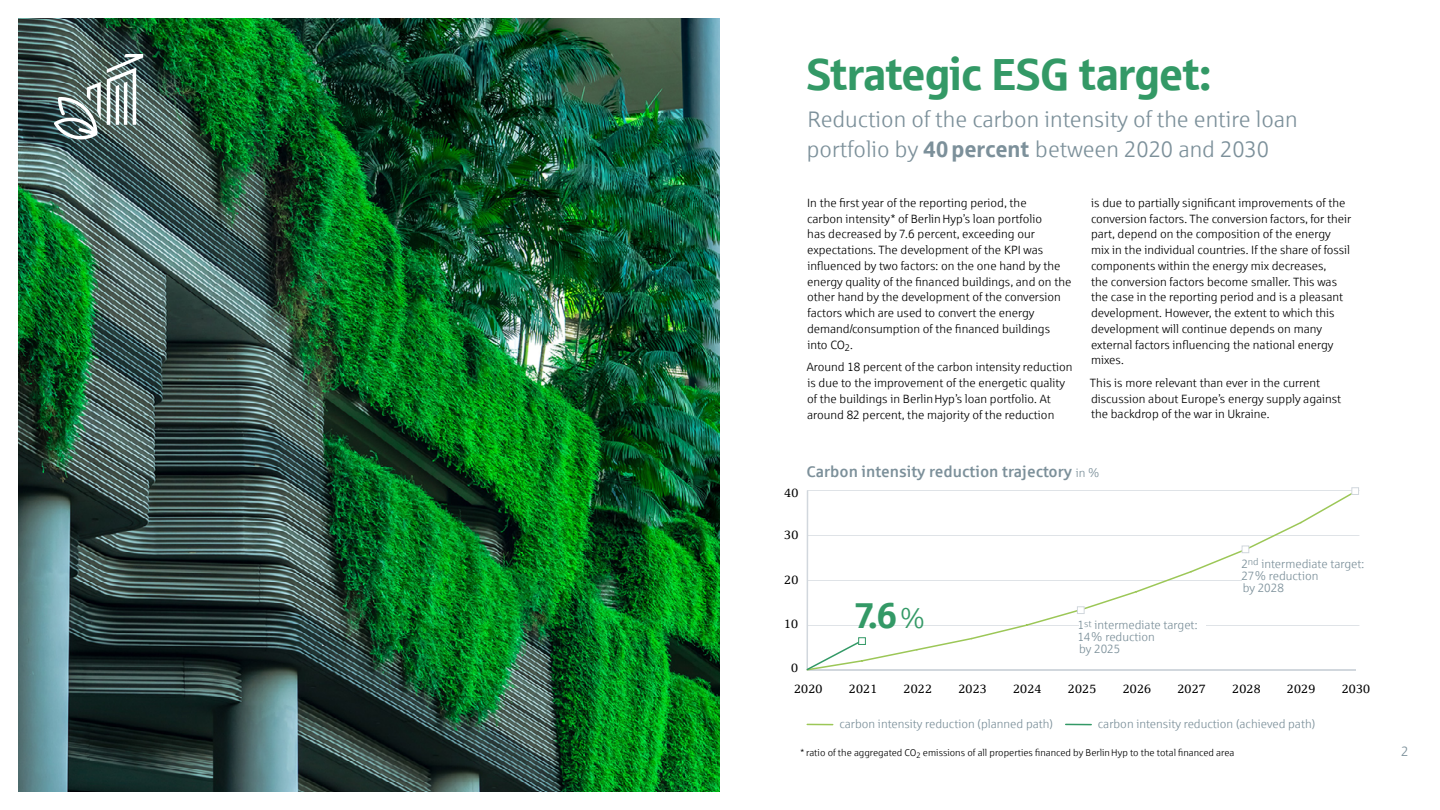
<style>
.page{position:relative;width:1440px;height:810px;background:#fff}
.page>*{position:absolute;margin:0;border:0;box-sizing:border-box;transform-origin:0 0}
.t1{font:45px "Sparkasse Head";color:#396}
.t2{font:36px "Sparkasse Head";color:#396}
.t3{font:22.5px/30px "Sparkasse Lt";color:#7c909a}
.t4{font:500 15.75px "Sparkasse";color:#7c909a}
.t5{font:13.5px "Sparkasse Lt";color:#7c909a}
.t6{font:12px/15.8px "Sparkasse Lt";color:#000}
.t7{font:12px/12px "Sparkasse Lt";color:#7c909a}
.t8{font:12px/21px "Sparkasse Serif";letter-spacing:.02em;color:#000}
.t9{font:9.75px "Sparkasse Lt";color:#000}
.s1{font-family:"Sparkasse Head"}
.s2{font-family:"Sparkasse Lt";font-weight:400;font-size:12px}
.s3{font-family:"Sparkasse Lt";font-size:27px}
</style>
<div class="page">
<img style="left:19px;top:19px;width:701px;height:772px">
<svg style="left:807px;top:724px;width:26px;height:1px"></svg>
<svg style="left:1066px;top:724px;width:25px;height:1px"></svg>
<hr style="left:807px;top:625px;width:552px;height:1px;background:#d1d7dd">
<hr style="left:807px;top:535px;width:552px;height:1px;background:#d1d7dd">
<svg style="left:806px;top:490px;width:552px;height:181px"></svg>
<div style="left:1077px;top:606px;width:8px;height:8px;background:#fff;border:1px solid #d1d7dd"></div>
<div style="left:1242px;top:546px;width:7px;height:7px;background:#fff;border:1px solid #d1d7dd"></div>
<div style="left:1351px;top:487px;width:8px;height:8px;background:#fff;border:1px solid #d1d7dd"></div>
<svg style="left:806px;top:639px;width:58px;height:32px"></svg>
<div style="left:858px;top:637px;width:8px;height:8px;background:#fff;border:1px solid #396"></div>
<div style="left:1079px;top:620px;width:127px;height:33px;background:#fff"></div>
<div style="left:1243px;top:559px;width:125px;height:33px;background:#fff"></div>
<svg style="left:54px;top:82px;width:47px;height:58px"></svg>
<svg style="left:107px;top:54px;width:36px;height:71px"></svg>
<h1 class="t1" style="left:807px;top:46px;width:406px">Strategic ESG target:</h1>
<h3 class="t3" style="left:807px;top:104px;width:492px">Reduction of the carbon intensity of the entire loan portfolio by <span class="s1">40 percent</span> between 2020 and 2030</h3>
<p class="t6" style="left:807px;top:195px;width:266px">In the first year of the reporting period, the<br>carbon intensity* of BerlinHyp’s loan portfolio<br>has decreased by 7.6 percent, exceeding our expectations. The development of the KPI was influenced by two factors: on the one hand by the energy quality of the financed buildings, and on the other hand by the development of the conversion factors which are used to convert the energy demand/consumption of the financed buildings into CO<sub>2</sub>.</p>
<p class="t6" style="left:807px;top:359px;width:267px">Around 18 percent of the carbon intensity reduction is due to the improvement of the energetic quality of the buildings in BerlinHyp’s loan portfolio. At around 82 percent, the majority of the reduction</p>
<p class="t6" style="left:1091px;top:195px;width:262px">is due to partially significant improvements of the conversion factors. The conversion factors, for their part, depend on the composition of the energy mix in the individual countries. If the share of fossil components within the energy mix decreases,<br>the conversion factors become smaller. This was the case in the reporting period and is a pleasant development. However, the extent to which this development will continue depends on many external factors influencing the national energy mixes.</p>
<p class="t6" style="left:1090px;top:375px;width:253px">This is more relevant than ever in the current discussion about Europe’s energy supply against the backdrop of the war in Ukraine.</p>
<p class="t8" style="left:784px;top:483px;width:16px">40</p>
<h3 class="t4" style="left:806px;top:461px;width:295px">Carbon intensity reduction trajectory <span class="s2">in %</span></h3>
<p class="t8" style="left:784px;top:524px;width:16px">30</p>
<p class="t8" style="left:784px;top:569px;width:16px">20</p>
<p class="t7" style="left:1241px;top:557px;width:124px">2<sup>nd</sup> intermediate target:<br>27% reduction<br>by 2028</p>
<p class="t8" style="left:784px;top:613px;width:16px">10</p>
<p class="t8" style="left:791px;top:657px;width:33px">0<br>2020</p>
<h2 class="t2" style="left:855px;top:592px;width:72px">7.6<span class="s3">%</span></h2>
<p class="t7" style="left:1078px;top:619px;width:121px">1<sup>st</sup> intermediate target:<br>14% reduction<br>by 2025</p>
<p class="t8" style="left:849px;top:678px;width:30px">2021</p>
<p class="t8" style="left:904px;top:678px;width:30px">2022</p>
<p class="t8" style="left:958px;top:678px;width:30px">2023</p>
<p class="t8" style="left:1013px;top:678px;width:30px">2024</p>
<p class="t8" style="left:1068px;top:678px;width:30px">2025</p>
<p class="t8" style="left:1123px;top:678px;width:30px">2026</p>
<p class="t8" style="left:1177px;top:678px;width:30px">2027</p>
<p class="t8" style="left:1232px;top:678px;width:30px">2028</p>
<p class="t8" style="left:1287px;top:678px;width:30px">2029</p>
<p class="t8" style="left:1342px;top:678px;width:30px">2030</p>
<p class="t7" style="left:839px;top:717px;width:215px">carbon intensity reduction (planned path)</p>
<p class="t7" style="left:1098px;top:717px;width:219px">carbon intensity reduction (achieved path)</p>
<p class="t9" style="left:801px;top:747px;width:435px">* ratio of the aggregated CO<sub>2</sub> emissions of all properties financed by BerlinHyp to the total financed area</p>
<p class="t5" style="left:1401px;top:743px;width:9px">2</p>
</div>
